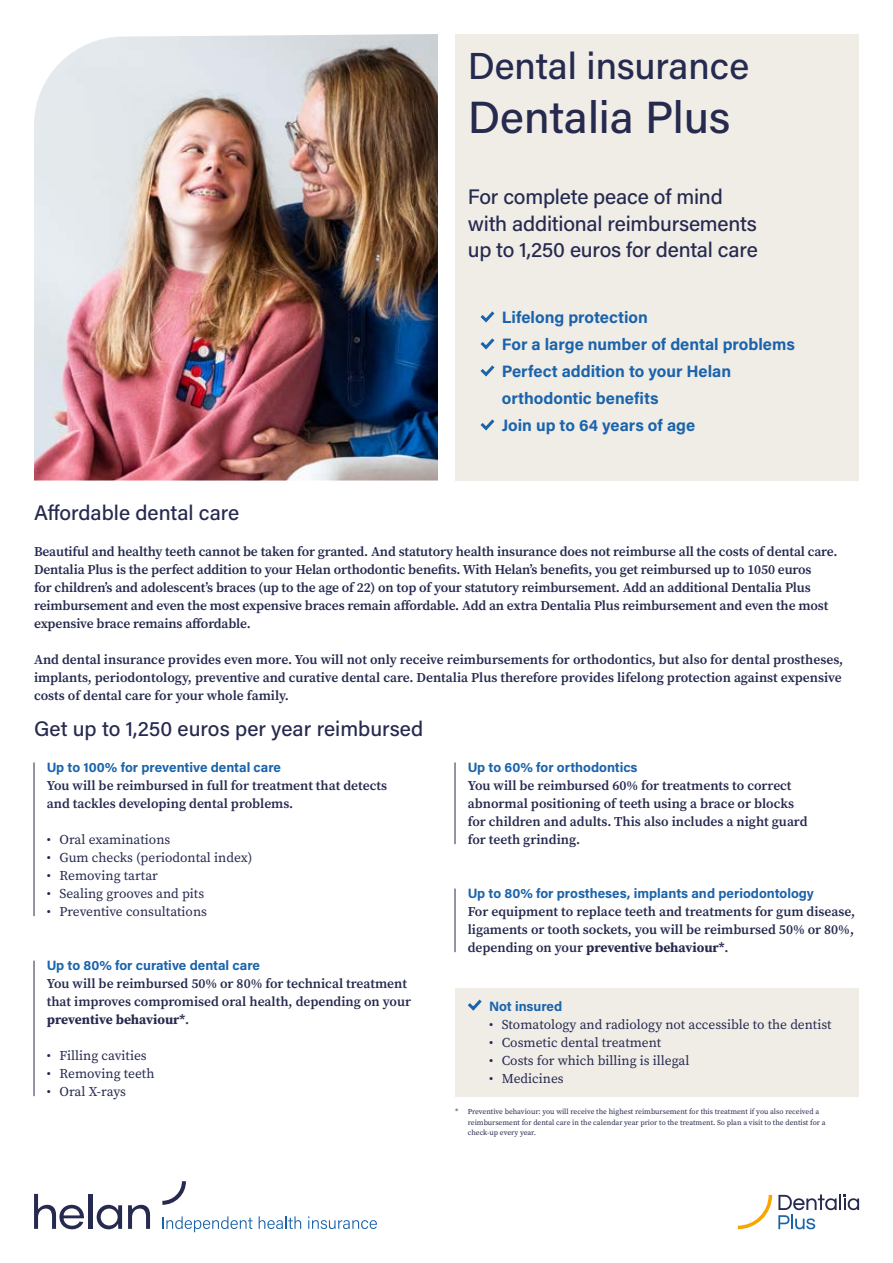
<style>
.page{position:relative;width:893px;height:1263px;background:#fff}
.page>*{position:absolute;margin:0;border:0;box-sizing:border-box;transform-origin:0 0}
.t1{font:500 45px "Acumin Pro";letter-spacing:-.005em;color:#262a4f}
.t2{font:500 37.5px "Acumin Pro";color:#262a4f}
.t3{font:500 21px/26.4px "Acumin Pro";letter-spacing:-.01em;color:#262a4f}
.t4{font:700 16.5px/27px "Acumin Pro";color:#1b64ab}
.t5{font:600 13.5px/18px "Source Serif Pro";letter-spacing:-.01em;color:#262a4f}
.t6{font:13.5px "Source Serif Pro";color:#262a4f}
.t7{font:700 13.5px "Acumin Pro";color:#1b64ab}
.t8{font:7.5px/10.5px "Source Serif Pro";color:#262a4f}
.s1{font-weight:700}
</style>
<div class="page">
<div style="left:455px;top:988px;width:404px;height:108px;background:#f0ede7"></div>
<svg style="left:467px;top:999px;width:15px;height:12px"></svg>
<div style="left:455px;top:34px;width:404px;height:446px;background:#f0ede7"></div>
<svg style="left:480px;top:311px;width:15px;height:12px"></svg>
<svg style="left:480px;top:338px;width:15px;height:12px"></svg>
<svg style="left:480px;top:365px;width:15px;height:12px"></svg>
<svg style="left:480px;top:419px;width:15px;height:12px"></svg>
<img style="left:34px;top:34px;width:404px;height:446px">
<hr style="left:34px;top:762px;width:1px;height:154px;background:#262a4f">
<hr style="left:455px;top:762px;width:1px;height:82px;background:#262a4f">
<hr style="left:455px;top:888px;width:1px;height:64px;background:#262a4f">
<hr style="left:34px;top:961px;width:1px;height:135px;background:#262a4f">
<svg style="left:738px;top:1195px;width:34px;height:34px"></svg>
<svg style="left:778px;top:1194px;width:81px;height:35px"></svg>
<svg style="left:34px;top:1194px;width:50px;height:35px"></svg>
<hr style="left:88px;top:1194px;width:4px;height:35px;background:#262a4f">
<svg style="left:97px;top:1205px;width:25px;height:24px"></svg>
<svg style="left:128px;top:1205px;width:22px;height:24px"></svg>
<svg style="left:162px;top:1181px;width:24px;height:24px"></svg>
<svg style="left:162px;top:1216px;width:91px;height:16px"></svg>
<svg style="left:259px;top:1216px;width:42px;height:13px"></svg>
<svg style="left:308px;top:1216px;width:69px;height:13px"></svg>
<h2 class="t2" style="left:468px;top:39px;width:283px">Dental insurance</h2>
<h1 class="t1" style="left:468px;top:86px;width:264px">Dentalia Plus</h1>
<h3 class="t3" style="left:468px;top:183px;width:292px">For complete peace of mind with additional reimbursements up to 1,250 euros for dental care</h3>
<h3 class="t3" style="left:34px;top:499px;width:207px">Affordable dental care</h3>
<p class="t4" style="left:502px;top:303px;width:295px">Lifelong protection<br>For a large number of dental problems<br>Perfect addition to your Helan orthodontic benefits<br>Join up to 64 years of age</p>
<p class="t5" style="left:34px;top:542px;width:805px">Beautiful and healthy teeth cannot be taken for granted. And statutory health insurance does not reimburse all the costs of dental care.<br>Dentalia Plus is the perfect addition to your Helan orthodontic benefits. With Helan’s benefits, you get reimbursed up to 1050 euros<br>for children’s and adolescent’s braces (up to the age of 22) on top of your statutory reimbursement. Add an additional Dentalia Plus reimbursement and even the most expensive braces remain affordable. Add an extra Dentalia Plus reimbursement and even the most expensive brace remains affordable.</p>
<p class="t5" style="left:34px;top:650px;width:811px;text-align:justify">And dental insurance provides even more. You will not only receive reimbursements for orthodontics, but also for dental prostheses, implants, periodontology, preventive and curative dental care. Dentalia Plus therefore provides lifelong protection against expensive costs of dental care for your whole family.</p>
<h3 class="t3" style="left:34px;top:715px;width:391px">Get up to 1,250 euros per year reimbursed</h3>
<p class="t7" style="left:47px;top:758px;width:236px">Up to 100% for preventive dental care</p>
<p class="t5" style="left:47px;top:776px;width:342px">You will be reimbursed in full for treatment that detects and tackles developing dental problems.</p>
<p class="t6" style="left:47px;top:830px;width:125px">• Oral examinations</p>
<p class="t6" style="left:47px;top:848px;width:207px">• Gum checks (periodontal index)</p>
<p class="t6" style="left:47px;top:866px;width:113px">• Removing tartar</p>
<p class="t6" style="left:47px;top:884px;width:159px">• Sealing grooves and pits</p>
<p class="t6" style="left:47px;top:902px;width:162px">• Preventive consultations</p>
<p class="t7" style="left:47px;top:956px;width:215px">Up to 80% for curative dental care</p>
<p class="t5" style="left:47px;top:974px;width:366px">You will be reimbursed 50% or 80% for technical treatment that improves compromised oral health, depending on your <span class="s1">preventive behaviour*</span>.</p>
<p class="t6" style="left:47px;top:1046px;width:102px">• Filling cavities</p>
<p class="t6" style="left:47px;top:1064px;width:109px">• Removing teeth</p>
<p class="t6" style="left:47px;top:1082px;width:81px">• Oral X-rays</p>
<p class="t7" style="left:468px;top:758px;width:171px">Up to 60% for orthodontics</p>
<p class="t5" style="left:468px;top:776px;width:341px">You will be reimbursed 60% for treatments to correct abnormal positioning of teeth using a brace or blocks for children and adults. This also includes a night guard for teeth grinding.</p>
<p class="t7" style="left:468px;top:884px;width:348px">Up to 80% for prostheses, implants and periodontology</p>
<p class="t5" style="left:468px;top:902px;width:389px;text-align:justify">For equipment to replace teeth and treatments for gum disease, ligaments or tooth sockets, you will be reimbursed 50% or 80%, depending on your <span class="s1">preventive behaviour*</span>.</p>
<p class="t7" style="left:489px;top:996px;width:75px">Not insured</p>
<p class="t6" style="left:489px;top:1015px;width:344px">• Stomatology and radiology not accessible to the dentist</p>
<p class="t6" style="left:489px;top:1033px;width:174px">• Cosmetic dental treatment</p>
<p class="t6" style="left:489px;top:1051px;width:202px">• Costs for which billing is illegal</p>
<p class="t6" style="left:489px;top:1069px;width:76px">• Medicines</p>
<p class="t8" style="left:468px;top:1106px;width:359px;text-indent:-13px">* Preventive behaviour: you will receive the highest reimbursement for this treatment if you also received a reimbursement for dental care in the calendar year prior to the treatment. So plan a visit to the dentist for a check-up every year.</p>
</div>
